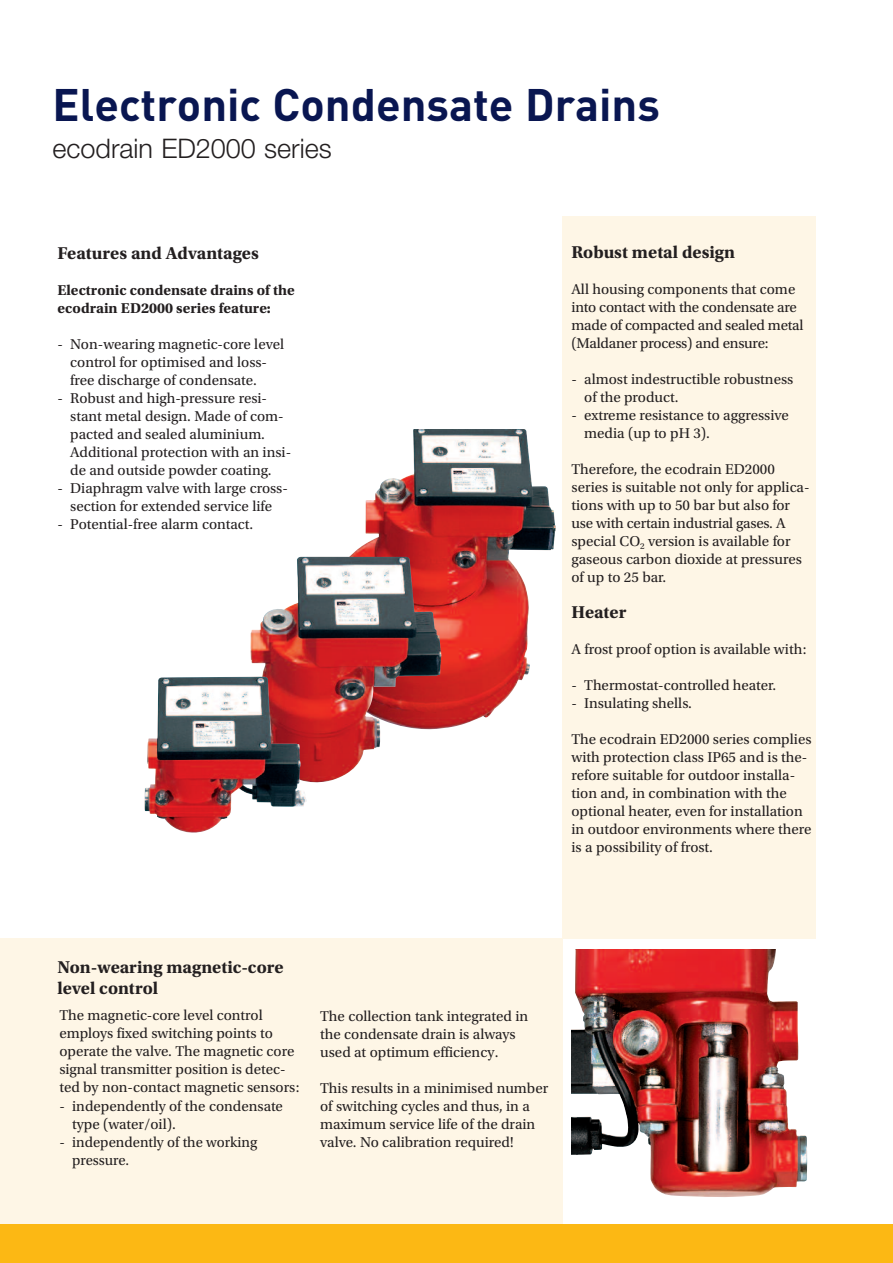
<style>
.page{position:relative;width:893px;height:1263px;background:#fff}
.page>*{position:absolute;margin:0;border:0;box-sizing:border-box;transform-origin:0 0}
.t1{font:700 45px "DINOT";color:#091651}
.t2{font:300 27px "Helvetica Neue";color:#231f20}
.t3{font:700 18px/21px "Utopia Std";color:#231f20}
.t4{font:15px/18px "Utopia Std";color:#231f20}
.t5{font:700 15px/18px "Utopia Std";color:#231f20}
</style>
<div class="page">
<div style="left:0;top:939px;width:562px;height:324px;background:#fef6e6"></div>
<div style="left:562px;top:216px;width:254px;height:722px;background:#fef6e6"></div>
<img style="left:572px;top:949px;width:235px;height:248px">
<img style="left:310px;top:430px;width:246px;height:299px">
<img style="left:250px;top:557px;width:191px;height:225px">
<img style="left:144px;top:676px;width:162px;height:157px">
<div style="left:0;top:1225px;width:893px;height:38px;background:#fcb814"></div>
<h1 class="t1" style="left:53px;top:89px;width:609px">Electronic Condensate Drains</h1>
<h2 class="t2" style="left:53px;top:132px;width:281px">ecodrain ED2000 series</h2>
<p class="t3" style="left:57px;top:244px;width:203px">Features and Advantages</p>
<p class="t5" style="left:57px;top:282px;width:239px">Electronic condensate drains of the ecodrain ED2000 series feature:</p>
<p class="t4" style="left:70px;top:336px;width:215px;text-indent:-13px">- Non-wearing magnetic-core level control for optimised and loss&shy;free discharge of condensate.</p>
<p class="t4" style="left:70px;top:390px;width:223px;text-indent:-13px">- Robust and high-pressure resi&shy;stant metal design. Made of com&shy;pacted and sealed aluminium.<br>Additional protection with an insi&shy;de and outside powder coating.</p>
<p class="t4" style="left:57px;top:480px;width:232px;text-align:center">- Diaphragm valve with large cross&shy;section for extended service life</p>
<p class="t4" style="left:57px;top:516px;width:197px">- Potential-free alarm contact.</p>
<p class="t3" style="left:571px;top:244px;width:165px">Robust metal design</p>
<p class="t4" style="left:571px;top:282px;width:234px">All housing components that come into contact with the condensate are made of compacted and sealed metal (Maldaner process) and ensure:</p>
<p class="t4" style="left:584px;top:372px;width:211px;text-indent:-13px">- almost indestructible robustness of the product.</p>
<p class="t4" style="left:584px;top:408px;width:206px;text-indent:-13px">- extreme resistance to aggressive media (up to pH 3).</p>
<p class="t4" style="left:571px;top:462px;width:240px">Therefore, the ecodrain ED2000 series is suitable not only for applica&shy;tions with up to 50 bar but also for use with certain industrial gases. A special CO<sub>2</sub> version is available for gaseous carbon dioxide at pressures of up to 25 bar.</p>
<p class="t3" style="left:571px;top:604px;width:56px">Heater</p>
<p class="t4" style="left:571px;top:642px;width:237px">A frost proof option is available with:</p>
<p class="t4" style="left:571px;top:678px;width:206px">- Thermostat-controlled heater.</p>
<p class="t4" style="left:571px;top:696px;width:122px">- Insulating shells.</p>
<p class="t4" style="left:571px;top:732px;width:242px">The ecodrain ED2000 series complies with protection class IP65 and is the&shy;refore suitable for outdoor installa&shy;tion and, in combination with the optional heater, even for installation in outdoor environments where there is a possibility of frost.</p>
<p class="t3" style="left:57px;top:958px;width:228px">Non-wearing magnetic-core level control</p>
<p class="t4" style="left:59px;top:1008px;width:242px">The magnetic-core level control employs fixed switching points to operate the valve. The magnetic core signal transmitter position is detec&shy;ted by non-contact magnetic sensors:</p>
<p class="t4" style="left:72px;top:1098px;width:212px;text-indent:-13px">- independently of the condensate type (water/oil).</p>
<p class="t4" style="left:72px;top:1134px;width:187px;text-indent:-13px">- independently of the working pressure.</p>
<p class="t4" style="left:320px;top:1008px;width:210px">The collection tank integrated in the condensate drain is always used at optimum efficiency.</p>
<p class="t4" style="left:320px;top:1080px;width:230px">This results in a minimised number of switching cycles and thus, in a maximum service life of the drain valve. No calibration required!</p>
</div>
